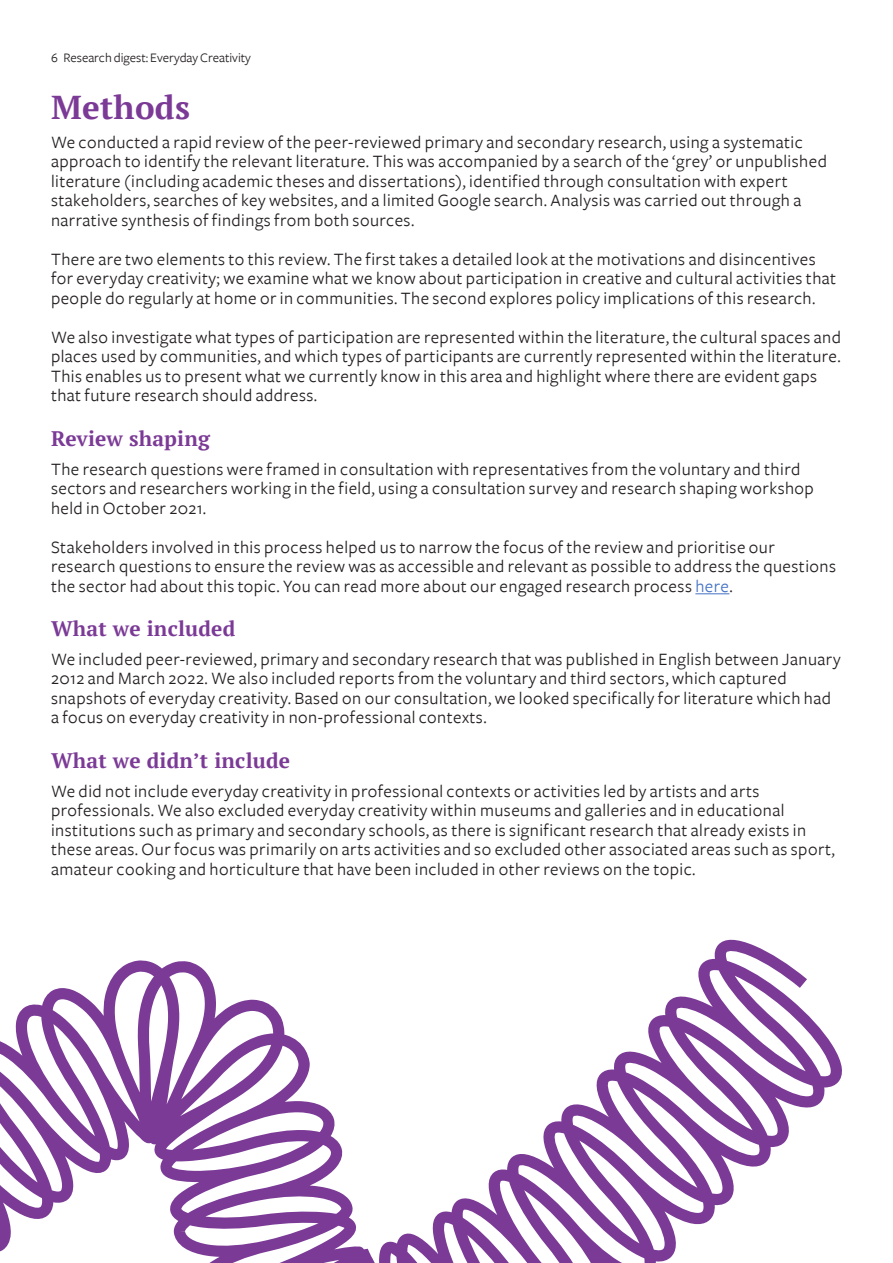
<style>
.page{position:relative;width:893px;height:1263px;background:#fff}
.page>*{position:absolute;margin:0;border:0;box-sizing:border-box;transform-origin:0 0}
.t1{font:700 33px "PT Serif";letter-spacing:.01em;color:#7b3a96}
.t2{font:700 21px "PT Serif";letter-spacing:.01em;color:#7b3a96}
.t3{font:18px/19.5px "Freight Sans";letter-spacing:.025em;color:#231f20}
.t4{font:13.5px "Freight Sans";color:#231f20}
.s1{color:#4573c4}
</style>
<div class="page">
<hr style="left:695px;top:593px;width:34px;height:1px;background:#4573c4">
<svg style="left:0;top:939px;width:842px;height:324px"></svg>
<p class="t4" style="left:51px;top:50px;width:201px">6 Research digest: Everyday Creativity</p>
<p class="t1" style="left:51px;top:85px;width:140px">Methods</p>
<p class="t3" style="left:51px;top:133px;width:777px">We conducted a rapid review of the peer-reviewed primary and secondary research, using a systematic approach to identify the relevant literature. This was accompanied by a search of the ‘grey’ or unpublished literature (including academic theses and dissertations), identified through consultation with expert stakeholders, searches of key websites, and a limited Google search. Analysis was carried out through a narrative synthesis of findings from both sources.</p>
<p class="t3" style="left:51px;top:250px;width:787px">There are two elements to this review. The first takes a detailed look at the motivations and disincentives for everyday creativity; we examine what we know about participation in creative and cultural activities that people do regularly at home or in communities. The second explores policy implications of this research.</p>
<p class="t3" style="left:51px;top:328px;width:791px">We also investigate what types of participation are represented within the literature, the cultural spaces and places used by communities, and which types of participants are currently represented within the literature.<br>This enables us to present what we currently know in this area and highlight where there are evident gaps that future research should address.</p>
<p class="t2" style="left:51px;top:424px;width:160px">Review shaping</p>
<p class="t3" style="left:51px;top:459px;width:764px">The research questions were framed in consultation with representatives from the voluntary and third sectors and researchers working in the field, using a consultation survey and research shaping workshop held in October 2021.</p>
<p class="t3" style="left:51px;top:537px;width:786px">Stakeholders involved in this process helped us to narrow the focus of the review and prioritise our research questions to ensure the review was as accessible and relevant as possible to address the questions the sector had about this topic. You can read more about our engaged research process <span class="s1">here</span>.</p>
<p class="t2" style="left:51px;top:615px;width:186px">What we included</p>
<p class="t3" style="left:51px;top:650px;width:791px">We included peer-reviewed, primary and secondary research that was published in English between January 2012 and March 2022. We also included reports from the voluntary and third sectors, which captured snapshots of everyday creativity. Based on our consultation, we looked specifically for literature which had a focus on everyday creativity in non-professional contexts.</p>
<p class="t2" style="left:51px;top:746px;width:241px">What we didn’t include</p>
<p class="t3" style="left:51px;top:781px;width:785px">We did not include everyday creativity in professional contexts or activities led by artists and arts professionals. We also excluded everyday creativity within museums and galleries and in educational institutions such as primary and secondary schools, as there is significant research that already exists in these areas. Our focus was primarily on arts activities and so excluded other associated areas such as sport, amateur cooking and horticulture that have been included in other reviews on the topic.</p>
</div>
